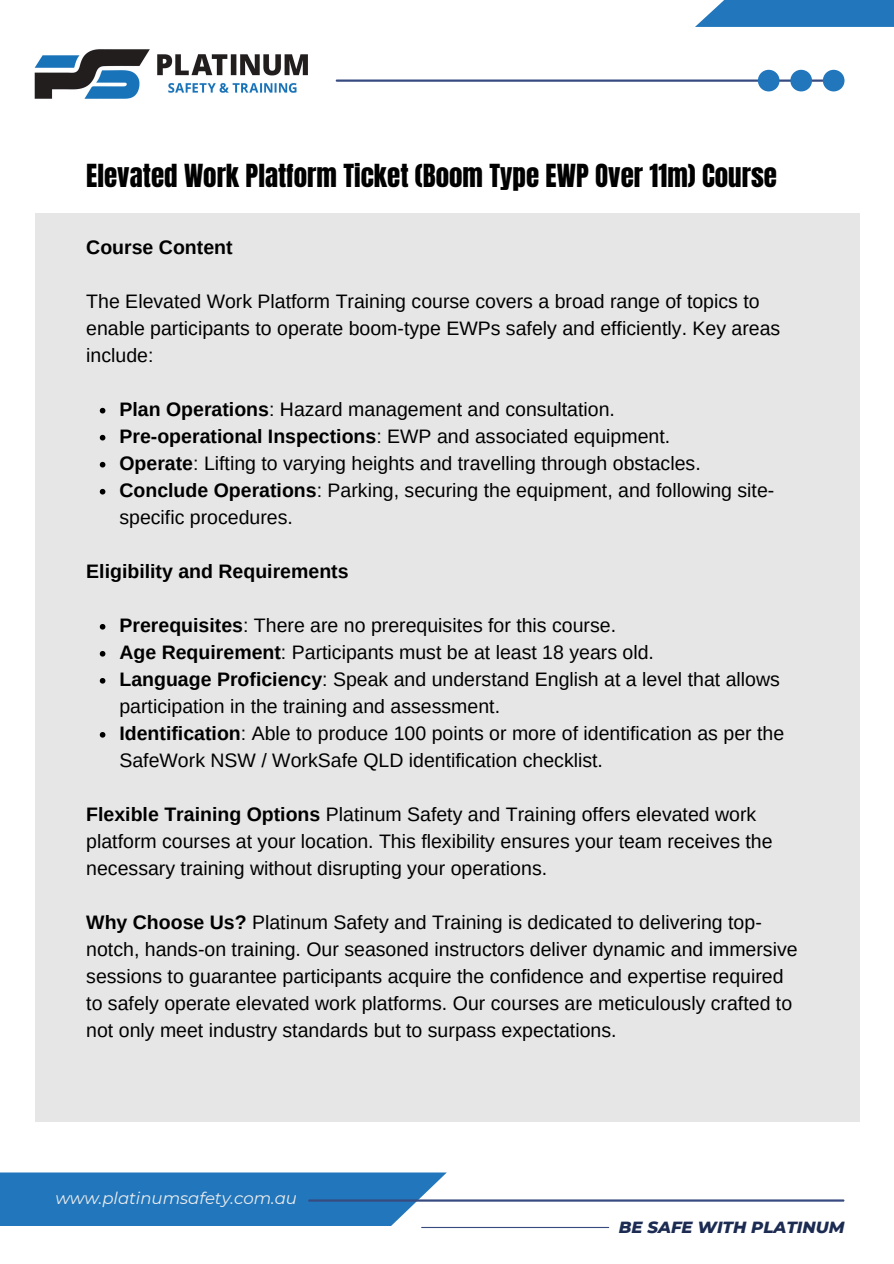
<style>
.page{position:relative;width:894px;height:1264px;background:#fff}
.page>*{position:absolute;margin:0;border:0;box-sizing:border-box;transform-origin:0 0}
.t1{font:27px "Anton";color:#000}
.t2{font:19.5px/27px "Arimo";color:#000}
.t3{font:700 19.5px "Arimo";color:#000}
.t4{font:italic 16.5px "Montserrat";color:#ededed}
.t5{font:italic 800 16.5px "Montserrat";color:#1c2b52}
.s1{font-weight:700}
</style>
<div class="page">
<div style="left:35px;top:213px;width:823px;height:908px;background:#e6e6e6"></div>
<svg style="left:100px;top:408px;width:5px;height:5px"></svg>
<svg style="left:100px;top:435px;width:5px;height:5px"></svg>
<svg style="left:100px;top:462px;width:5px;height:5px"></svg>
<svg style="left:100px;top:489px;width:5px;height:5px"></svg>
<svg style="left:100px;top:624px;width:5px;height:5px"></svg>
<svg style="left:100px;top:651px;width:5px;height:5px"></svg>
<svg style="left:100px;top:678px;width:5px;height:5px"></svg>
<svg style="left:100px;top:732px;width:5px;height:5px"></svg>
<svg style="left:0;top:1172px;width:446px;height:54px;background:#2f7ec0"></svg>
<hr style="left:309px;top:1199px;width:534px;height:2px;background:#374b80">
<hr style="left:421px;top:1226px;width:187px;height:1px;background:#374b80">
<div style="left:694px;top:0;width:199px;height:27px;background:#2176bc"></div>
<hr style="left:337px;top:79px;width:493px;height:3px;background:#374b80">
<svg style="left:757px;top:70px;width:87px;height:21px"></svg>
<img style="left:34px;top:49px;width:274px;height:50px">
<p class="t1" style="left:86px;top:157px;width:692px">Elevated Work Platform Ticket (Boom Type EWP Over 11m) Course</p>
<p class="t3" style="left:86px;top:236px;width:148px">Course Content</p>
<p class="t2" style="left:86px;top:287px;width:695px">The Elevated Work Platform Training course covers a broad range of topics to enable participants to operate boom-type EWPs safely and efficiently. Key areas include:</p>
<h1 class="t2" style="left:119px;top:395px;width:497px"><span class="s1">Plan Operations</span>: Hazard management and consultation.</h1>
<h2 class="t2" style="left:119px;top:422px;width:552px"><span class="s1">Pre-operational Inspections</span>: EWP and associated equipment.</h2>
<h3 class="t2" style="left:119px;top:449px;width:582px"><span class="s1">Operate</span>: Lifting to varying heights and travelling through obstacles.</h3>
<p class="t2" style="left:119px;top:476px;width:656px"><span class="s1">Conclude Operations</span>: Parking, securing the equipment, and following site&shy;specific procedures.</p>
<p class="t3" style="left:86px;top:560px;width:264px">Eligibility and Requirements</p>
<p class="t2" style="left:119px;top:611px;width:498px"><span class="s1">Prerequisites</span>: There are no prerequisites for this course.</p>
<p class="t2" style="left:119px;top:638px;width:536px"><span class="s1">Age Requirement</span>: Participants must be at least 18 years old.</p>
<h2 class="t2" style="left:119px;top:665px;width:661px"><span class="s1">Language Proficiency</span>: Speak and understand English at a level that allows participation in the training and assessment.</h2>
<p class="t2" style="left:119px;top:719px;width:666px"><span class="s1">Identification</span>: Able to produce 100 points or more of identification as per the<br>SafeWork NSW / WorkSafe QLD identification checklist.</p>
<p class="t2" style="left:86px;top:800px;width:687px"><span class="s1">Flexible Training Options</span> Platinum Safety and Training offers elevated work platform courses at your location. This flexibility ensures your team receives the necessary training without disrupting your operations.</p>
<p class="t2" style="left:86px;top:908px;width:712px"><span class="s1">Why Choose Us?</span> Platinum Safety and Training is dedicated to delivering top&shy;notch, hands-on training. Our seasoned instructors deliver dynamic and immersive sessions to guarantee participants acquire the confidence and expertise required to safely operate elevated work platforms. Our courses are meticulously crafted to not only meet industry standards but to surpass expectations.</p>
<p class="t4" style="left:55px;top:1188px;width:243px">www.platinumsafety.com.au</p>
<h3 class="t5" style="left:618px;top:1217px;width:227px">BE SAFE WITH PLATINUM</h3>
</div>
